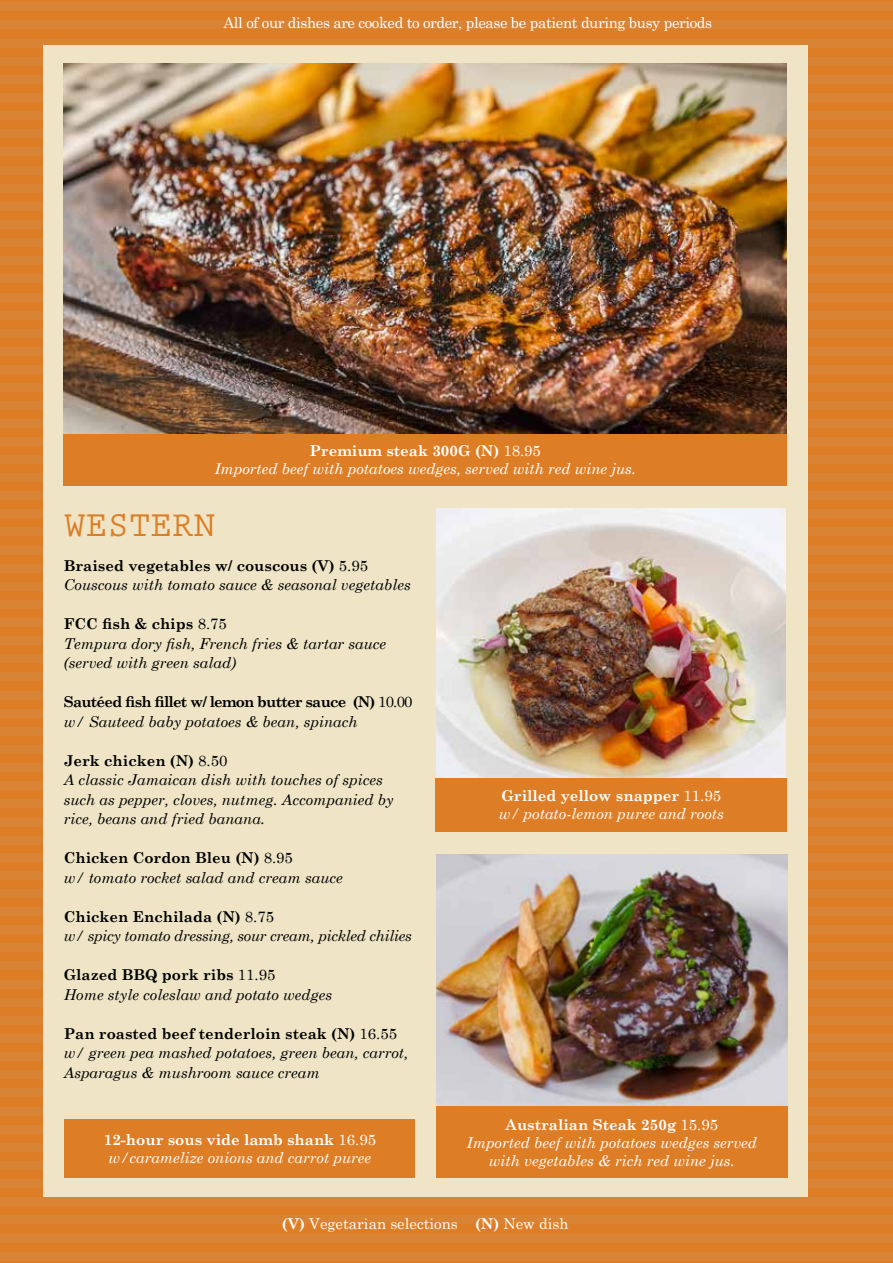
<style>
.page{position:relative;width:893px;height:1263px;background:#dd7e26}
.page>*{position:absolute;margin:0;border:0;box-sizing:border-box;transform-origin:0 0}
.t1{font:700 36px "Prestige Elite Std";color:#dd7e26}
.t2{font:italic 15px/19.5px "Century Schoolbook";color:#000}
.t3{font:italic 15px/18px "Century Schoolbook";color:#fff;text-align:center}
.t4{font:700 15px/19.5px "Century Schoolbook";letter-spacing:-.05em;color:#000}
.t5{font:italic 15px/19.5px "Century Schoolbook";letter-spacing:-.02em;color:#000}
.t6{font:15px "Century Schoolbook";letter-spacing:-.025em;color:#fff}
.t7{font:15px "Century Schoolbook";color:#fff}
.s1{font-weight:700;font-style:normal}
.s2{font-style:normal}
.s3{font-weight:400}
.s4{font-weight:400;font-style:italic}
.s5{font-weight:700}
</style>
<div class="page">
<div style="left:0;top:419px;width:893px;height:8px;background:#d98435"></div>
<div style="left:0;top:437px;width:893px;height:8px;background:#d98435"></div>
<div style="left:0;top:455px;width:893px;height:8px;background:#d98435"></div>
<div style="left:0;top:473px;width:893px;height:9px;background:#d98435"></div>
<div style="left:0;top:491px;width:893px;height:9px;background:#d98435"></div>
<div style="left:0;top:510px;width:893px;height:8px;background:#d98435"></div>
<div style="left:0;top:528px;width:893px;height:8px;background:#d98435"></div>
<div style="left:0;top:546px;width:893px;height:8px;background:#d98435"></div>
<div style="left:0;top:564px;width:893px;height:8px;background:#d98435"></div>
<div style="left:0;top:582px;width:893px;height:8px;background:#d98435"></div>
<div style="left:0;top:600px;width:893px;height:9px;background:#d98435"></div>
<div style="left:0;top:618px;width:893px;height:9px;background:#d98435"></div>
<div style="left:0;top:636px;width:893px;height:9px;background:#d98435"></div>
<div style="left:0;top:655px;width:893px;height:8px;background:#d98435"></div>
<div style="left:0;top:673px;width:893px;height:8px;background:#d98435"></div>
<div style="left:0;top:691px;width:893px;height:8px;background:#d98435"></div>
<div style="left:0;top:709px;width:893px;height:8px;background:#d98435"></div>
<div style="left:0;top:727px;width:893px;height:8px;background:#d98435"></div>
<div style="left:0;top:745px;width:893px;height:9px;background:#d98435"></div>
<div style="left:0;top:763px;width:893px;height:9px;background:#d98435"></div>
<div style="left:0;top:782px;width:893px;height:8px;background:#d98435"></div>
<div style="left:0;top:800px;width:893px;height:8px;background:#d98435"></div>
<div style="left:0;top:818px;width:893px;height:8px;background:#d98435"></div>
<div style="left:0;top:836px;width:893px;height:8px;background:#d98435"></div>
<div style="left:0;top:853px;width:893px;height:8px;background:#d98435"></div>
<div style="left:0;top:871px;width:893px;height:8px;background:#d98435"></div>
<div style="left:0;top:889px;width:893px;height:8px;background:#d98435"></div>
<div style="left:0;top:907px;width:893px;height:9px;background:#d98435"></div>
<div style="left:0;top:925px;width:893px;height:9px;background:#d98435"></div>
<div style="left:0;top:944px;width:893px;height:8px;background:#d98435"></div>
<div style="left:0;top:962px;width:893px;height:8px;background:#d98435"></div>
<div style="left:0;top:980px;width:893px;height:8px;background:#d98435"></div>
<div style="left:0;top:998px;width:893px;height:8px;background:#d98435"></div>
<div style="left:0;top:1016px;width:893px;height:8px;background:#d98435"></div>
<div style="left:0;top:1034px;width:893px;height:9px;background:#d98435"></div>
<div style="left:0;top:1052px;width:893px;height:9px;background:#d98435"></div>
<div style="left:0;top:1070px;width:893px;height:9px;background:#d98435"></div>
<div style="left:0;top:1089px;width:893px;height:8px;background:#d98435"></div>
<div style="left:0;top:1107px;width:893px;height:8px;background:#d98435"></div>
<div style="left:0;top:1125px;width:893px;height:8px;background:#d98435"></div>
<div style="left:0;top:1143px;width:893px;height:8px;background:#d98435"></div>
<div style="left:0;top:1161px;width:893px;height:8px;background:#d98435"></div>
<div style="left:0;top:1179px;width:893px;height:9px;background:#d98435"></div>
<div style="left:0;top:1197px;width:893px;height:9px;background:#d98435"></div>
<div style="left:0;top:1216px;width:893px;height:8px;background:#d98435"></div>
<div style="left:0;top:1234px;width:893px;height:8px;background:#d98435"></div>
<div style="left:0;top:1252px;width:893px;height:8px;background:#d98435"></div>
<div style="left:0;top:3px;width:893px;height:8px;background:#d98435"></div>
<div style="left:0;top:21px;width:893px;height:8px;background:#d98435"></div>
<div style="left:0;top:39px;width:893px;height:8px;background:#d98435"></div>
<div style="left:0;top:57px;width:893px;height:8px;background:#d98435"></div>
<div style="left:0;top:75px;width:893px;height:9px;background:#d98435"></div>
<div style="left:0;top:93px;width:893px;height:9px;background:#d98435"></div>
<div style="left:0;top:111px;width:893px;height:9px;background:#d98435"></div>
<div style="left:0;top:130px;width:893px;height:8px;background:#d98435"></div>
<div style="left:0;top:148px;width:893px;height:8px;background:#d98435"></div>
<div style="left:0;top:166px;width:893px;height:8px;background:#d98435"></div>
<div style="left:0;top:184px;width:893px;height:8px;background:#d98435"></div>
<div style="left:0;top:202px;width:893px;height:8px;background:#d98435"></div>
<div style="left:0;top:220px;width:893px;height:9px;background:#d98435"></div>
<div style="left:0;top:238px;width:893px;height:9px;background:#d98435"></div>
<div style="left:0;top:257px;width:893px;height:8px;background:#d98435"></div>
<div style="left:0;top:275px;width:893px;height:8px;background:#d98435"></div>
<div style="left:0;top:293px;width:893px;height:8px;background:#d98435"></div>
<div style="left:0;top:311px;width:893px;height:8px;background:#d98435"></div>
<div style="left:0;top:329px;width:893px;height:8px;background:#d98435"></div>
<div style="left:0;top:347px;width:893px;height:9px;background:#d98435"></div>
<div style="left:0;top:365px;width:893px;height:9px;background:#d98435"></div>
<div style="left:0;top:383px;width:893px;height:9px;background:#d98435"></div>
<div style="left:0;top:402px;width:893px;height:8px;background:#d98435"></div>
<div style="left:43px;top:45px;width:765px;height:1152px;background:#efe5c6"></div>
<img style="left:63px;top:64px;width:723px;height:370px">
<div style="left:63px;top:434px;width:724px;height:51px;background:#dd7e26"></div>
<img style="left:437px;top:508px;width:349px;height:270px">
<div style="left:436px;top:778px;width:351px;height:54px;background:#dd7e26"></div>
<img style="left:436px;top:855px;width:351px;height:252px">
<div style="left:436px;top:1107px;width:351px;height:71px;background:#dd7e26"></div>
<div style="left:64px;top:1119px;width:351px;height:59px;background:#dd7e26"></div>
<p class="t6" style="left:223px;top:13px;width:490px">All of our dishes are cooked to order, please be patient during busy periods</p>
<p class="t3" style="left:214px;top:442px;width:423px"><span class="s1">Premium steak 300G (N)</span> <span class="s2">18.95<br></span>Imported beef with potatoes wedges, served with red wine jus.</p>
<h1 class="t1" style="left:64px;top:505px;width:153px">WESTERN</h1>
<p class="t2" style="left:64px;top:555px;width:348px"><span class="s1">Braised vegetables w/ couscous (V)</span> <span class="s2">5.95<br></span>Couscous with tomato sauce &amp; seasonal vegetables</p>
<p class="t2" style="left:64px;top:614px;width:324px"><span class="s1">FCC fish &amp; chips</span> <span class="s2">8.75<br></span>Tempura dory fish, French fries &amp; tartar sauce (served with green salad)</p>
<p class="t4" style="left:64px;top:692px;width:350px">Sautéed fish fillet w/ lemon butter sauce (N) <span class="s3">10.00 </span><span class="s4">w/ Sauteed baby potatoes &amp; bean, spinach</span></p>
<p class="t2" style="left:64px;top:750px;width:331px"><span class="s1">Jerk chicken (N)</span> <span class="s2">8.50<br></span>A classic Jamaican dish with touches of spices such as pepper, cloves, nutmeg. Accompanied by rice, beans and fried banana.</p>
<p class="t2" style="left:64px;top:848px;width:281px"><span class="s1">Chicken Cordon Bleu (N)</span> <span class="s2">8.95<br></span>w/ tomato rocket salad and cream sauce</p>
<p class="t5" style="left:64px;top:906px;width:350px"><span class="s1">Chicken Enchilada (N)</span> <span class="s2">8.75<br></span>w/ spicy tomato dressing, sour cream, pickled chilies</p>
<p class="t2" style="left:64px;top:965px;width:270px"><span class="s1">Glazed BBQ pork ribs</span> <span class="s2">11.95<br></span>Home style coleslaw and potato wedges</p>
<p class="t2" style="left:64px;top:1023px;width:346px"><span class="s1">Pan roasted beef tenderloin steak (N)</span> <span class="s2">16.55 </span>w/ green pea mashed potatoes, green bean, carrot,<br>Asparagus &amp; mushroom sauce cream</p>
<p class="t3" style="left:104px;top:1130px;width:274px"><span class="s1">12-hour sous vide lamb shank</span> <span class="s2">16.95 </span>w/caramelize onions and carrot puree</p>
<p class="t3" style="left:499px;top:786px;width:227px;text-align:left"><span class="s1">Grilled yellow snapper</span> <span class="s2">11.95 </span>w/ potato-lemon puree and roots</p>
<p class="t3" style="left:467px;top:1115px;width:292px"><span class="s1">Australian Steak 250g</span> <span class="s2">15.95<br></span>Imported beef with potatoes wedges served with vegetables &amp; rich red wine jus.</p>
<p class="t7" style="left:282px;top:1214px;width:288px"><span class="s5">(V)</span> Vegetarian selections <span class="s5">(N)</span> New dish</p>
</div>
